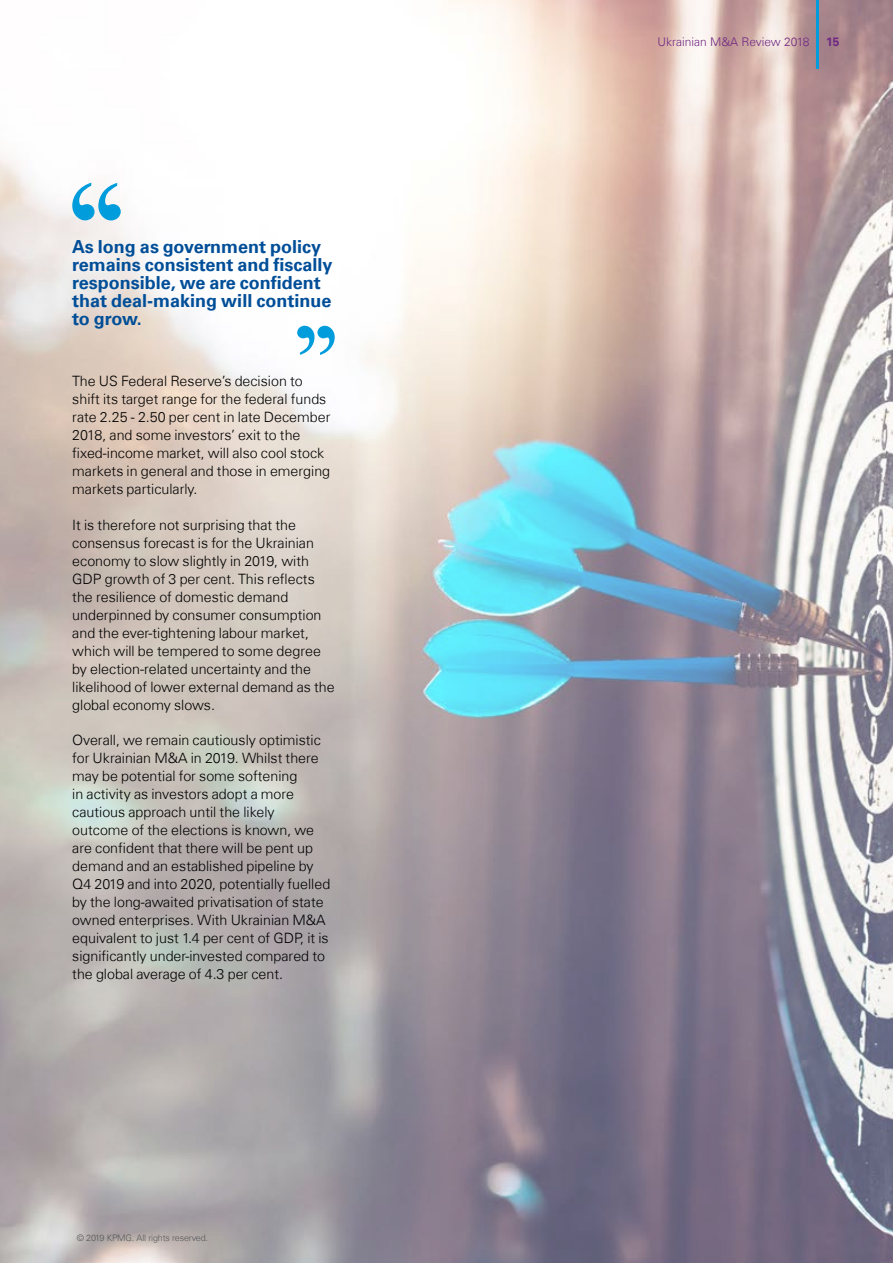
<style>
.page{position:relative;width:893px;height:1263px;background:#fff}
.page>*{position:absolute;margin:0;border:0;box-sizing:border-box;transform-origin:0 0}
.t1{font:700 18px/18px "Universfor KPMG";color:#004e98}
.t2{font:300 14.25px/18px "Universfor KPMG";color:#000}
.t3{font:300 12px "Universfor KPMG";color:#702784}
.t4{font:700 12px "Universfor KPMG";color:#702784}
.t5{font:300 9px "Universfor KPMG";letter-spacing:-.02em;color:#58595b}
</style>
<div class="page">
<img style="left:0;top:0;width:893px;height:1263px">
<svg style="left:72px;top:183px;width:49px;height:37px"></svg>
<svg style="left:297px;top:326px;width:38px;height:29px"></svg>
<hr style="left:816px;top:0;width:2px;height:68px;background:#009cdc">
<p class="t1" style="left:72px;top:238px;width:262px">As long as government policy remains consistent and fiscally responsible, we are confident that deal-making will continue to grow.</p>
<p class="t2" style="left:72px;top:371px;width:260px">The US Federal Reserve’s decision to shift its target range for the federal funds rate 2.25 - 2.50 per cent in late December 2018, and some investors’ exit to the fixed-income market, will also cool stock markets in general and those in emerging markets particularly.</p>
<p class="t2" style="left:72px;top:515px;width:264px">It is therefore not surprising that the consensus forecast is for the Ukrainian economy to slow slightly in 2019, with GDP growth of 3 per cent. This reflects the resilience of domestic demand underpinned by consumer consumption and the ever-tightening labour market, which will be tempered to some degree by election-related uncertainty and the likelihood of lower external demand as the global economy slows.</p>
<p class="t2" style="left:72px;top:730px;width:260px">Overall, we remain cautiously optimistic for Ukrainian M&amp;A in 2019. Whilst there may be potential for some softening<br>in activity as investors adopt a more cautious approach until the likely outcome of the elections is known, we are confident that there will be pent up demand and an established pipeline by Q4 2019 and into 2020, potentially fuelled by the long-awaited privatisation of state owned enterprises. With Ukrainian M&amp;A equivalent to just 1.4 per cent of GDP, it is significantly under-invested compared to the global average of 4.3 per cent.</p>
<p class="t5" style="left:77px;top:1232px;width:133px">© 2019 KPMG. All rights reserved.</p>
<p class="t3" style="left:658px;top:35px;width:153px">Ukrainian M&amp;A Review 2018</p>
<p class="t4" style="left:826px;top:35px;width:15px">15</p>
</div>
